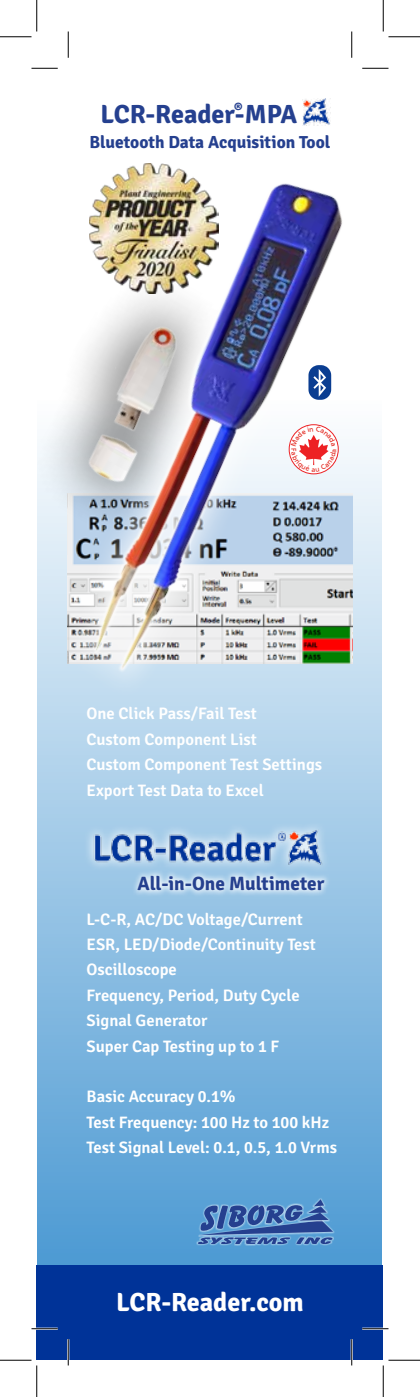
<style>
.page{position:relative;width:420px;height:1397px;background:#fff}
.page>*{position:absolute;margin:0;border:0;box-sizing:border-box;transform-origin:0 0}
.t1{font:700 26.25px "Signika";color:#fff}
.t2{font:700 26.25px "Signika";color:#25408f}
.t3{font:700 19.25px "Signika";color:#25408f}
.t4{font:700 17.5px "Signika";color:#25408f}
.t5{font:600 16.62px/25.4px "Signika";color:#fff}
.t6{font:700 14px "Signika";color:#25408f}
</style>
<div class="page">
<svg style="left:37px;top:715px;width:345px;height:550px;background:#83b8e0"></svg>
<div style="left:37px;top:1265px;width:346px;height:95px;background:#003398"></div>
<svg style="left:196px;top:1235px;width:13px;height:10px"></svg>
<svg style="left:219px;top:1244px;width:14px;height:1px"></svg>
<svg style="left:255px;top:1244px;width:20px;height:1px"></svg>
<svg style="left:275px;top:1244px;width:17px;height:1px"></svg>
<svg style="left:303px;top:1244px;width:16px;height:1px"></svg>
<svg style="left:319px;top:1237px;width:15px;height:8px"></svg>
<svg style="left:312px;top:1197px;width:13px;height:2px"></svg>
<svg style="left:198px;top:1199px;width:135px;height:45px;background:#507db9"></svg>
<div style="left:131px;top:868px;width:200px;height:29px;background:#fff;opacity:.87"></div>
<div style="left:37px;top:681px;width:345px;height:34px;background:#c0dbef"></div>
<img style="left:37px;top:163px;width:345px;height:518px">
<div style="left:83px;top:819px;width:248px;height:55px;background:#a6cce9"></div>
<img style="left:90px;top:830px;width:233px;height:35px">
<img style="left:302px;top:98px;width:28px;height:28px">
<img style="left:90px;top:164px;width:129px;height:130px">
<hr style="left:32px;top:1327px;width:26px;height:2px;background:#fff">
<hr style="left:362px;top:1327px;width:26px;height:2px;background:#fff">
<hr style="left:67px;top:1339px;width:2px;height:26px;background:#fff">
<hr style="left:351px;top:1339px;width:2px;height:26px;background:#fff">
<svg style="left:32px;top:68px;width:26px;height:1px"></svg>
<svg style="left:362px;top:68px;width:26px;height:1px"></svg>
<svg style="left:32px;top:1328px;width:26px;height:1px"></svg>
<svg style="left:362px;top:1328px;width:26px;height:1px"></svg>
<svg style="left:68px;top:32px;width:1px;height:26px"></svg>
<svg style="left:68px;top:1339px;width:1px;height:26px"></svg>
<svg style="left:351px;top:32px;width:1px;height:26px"></svg>
<svg style="left:351px;top:1339px;width:1px;height:26px"></svg>
<hr style="left:0;top:36px;width:32px;height:1px;background:#000">
<hr style="left:388px;top:36px;width:32px;height:1px;background:#000">
<hr style="left:0;top:1359px;width:32px;height:1px;background:#000">
<hr style="left:388px;top:1359px;width:32px;height:1px;background:#000">
<hr style="left:36px;top:0;width:1px;height:32px;background:#000">
<hr style="left:36px;top:1365px;width:1px;height:31px;background:#000">
<hr style="left:383px;top:0;width:1px;height:32px;background:#000">
<hr style="left:383px;top:1365px;width:1px;height:31px;background:#000">
<svg style="left:291px;top:426px;width:45px;height:46px"></svg>
<p class="t6" style="left:234px;top:100px;width:10px">®</p>
<p class="t4" style="left:90px;top:132px;width:242px">Bluetooth Data Acquisition Tool</p>
<h1 class="t2" style="left:100px;top:98px;width:198px">LCR-Reader-MPA</h1>
<p class="t5" style="left:87px;top:701px;width:237px">One Click Pass/Fail Test<br>Custom Component List<br>Custom Component Test Settings<br>Export Test Data to Excel</p>
<p class="t3" style="left:138px;top:872px;width:188px">All-in-One Multimeter</p>
<p class="t5" style="left:87px;top:906px;width:231px">L-C-R, AC/DC Voltage/Current<br>ESR, LED/Diode/Continuity Test<br>Oscilloscope<br>Frequency, Period, Duty Cycle<br>Signal Generator<br>Super Cap Testing up to 1 F</p>
<p class="t5" style="left:87px;top:1084px;width:252px">Basic Accuracy 0.1%<br>Test Frequency: 100 Hz to 100 kHz<br>Test Signal Level: 0.1, 0.5, 1.0 Vrms</p>
<h1 class="t1" style="left:116px;top:1286px;width:189px">LCR-Reader.com</h1>
</div>
